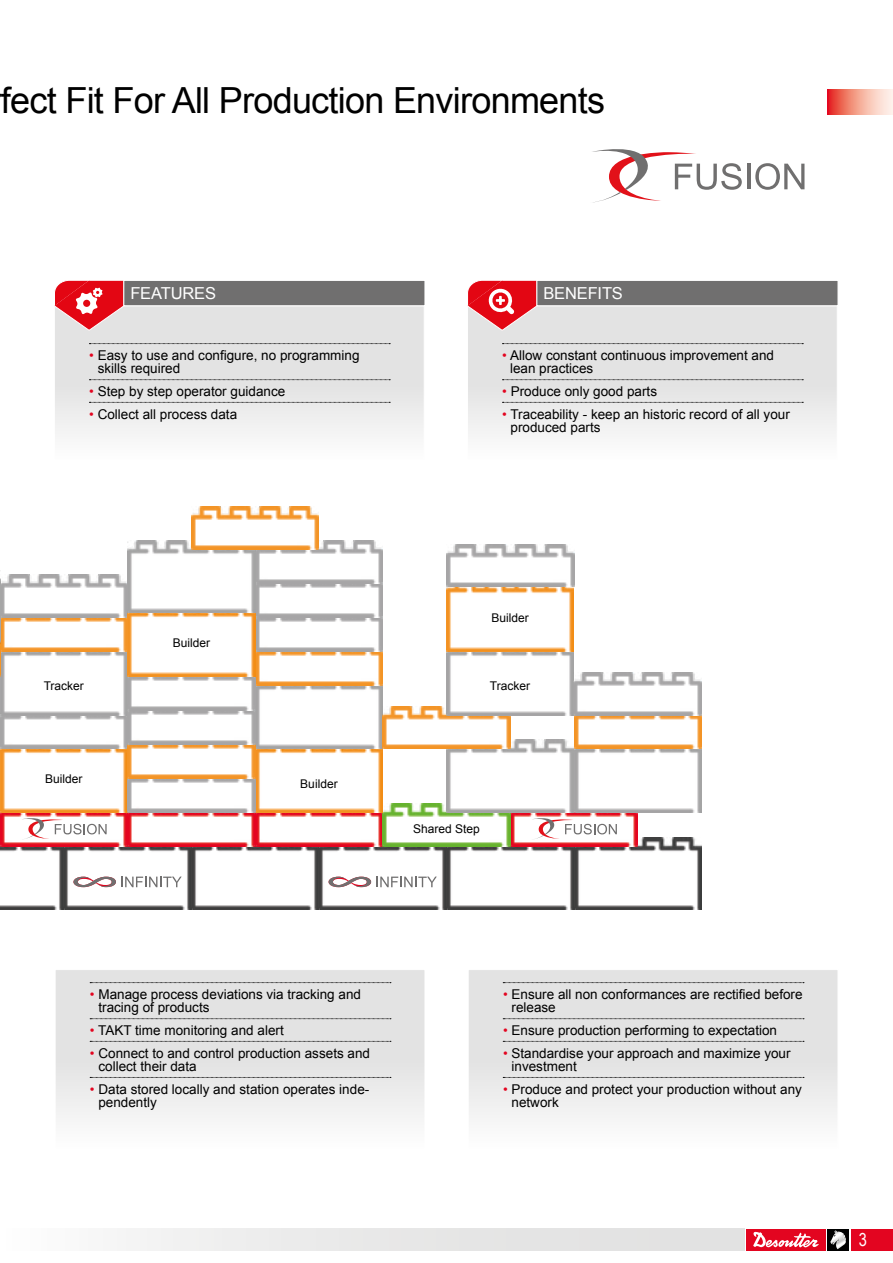
<style>
.page{position:relative;width:893px;height:1263px;background:#fff}
.page>*{position:absolute;margin:0;border:0;box-sizing:border-box;transform-origin:0 0}
.t1{font:36px "Arial";letter-spacing:-.02em;color:#000}
.t2{font:18px "Arial Narrow";color:#fff}
.t3{font:16.5px "Arial";letter-spacing:-.01em;color:#fff}
.t4{font:13.5px/13.5px "Arial";color:#000}
.t5{font:12px "Arial";color:#000}
.s1{color:#e30520}
</style>
<div class="page">
<svg style="left:827px;top:89px;width:66px;height:26px;background:#f39d90"></svg>
<div style="left:850px;top:1229px;width:43px;height:21px;background:#e30520"></div>
<div style="left:0;top:1229px;width:745px;height:21px;background:linear-gradient(to right,#f9f9f9,#ddd)"></div>
<div style="left:827px;top:1229px;width:22px;height:21px;background:#000"></div>
<div style="left:746px;top:1229px;width:80px;height:21px;background:#e30520"></div>
<svg style="left:753px;top:1231px;width:66px;height:16px"></svg>
<svg style="left:830px;top:1230px;width:16px;height:19px"></svg>
<div style="left:54px;top:305px;width:371px;height:155px;background:linear-gradient(to bottom,#dcdcdc,#f6f6f6);border:1px solid #fff"></div>
<div style="left:55px;top:969px;width:370px;height:180px;background:linear-gradient(to bottom,#dbdbdb,#f6f6f6);border:1px solid #fff"></div>
<svg style="left:54px;top:280px;width:71px;height:51px;background:#e7646b"></svg>
<div style="left:467px;top:305px;width:371px;height:155px;background:linear-gradient(to bottom,#dcdcdc,#f6f6f6);border:1px solid #fff"></div>
<div style="left:468px;top:969px;width:370px;height:180px;background:linear-gradient(to bottom,#dbdbdb,#f6f6f6);border:1px solid #fff"></div>
<svg style="left:467px;top:280px;width:71px;height:51px;background:#e76068"></svg>
<img style="left:0;top:837px;width:702px;height:73px">
<img style="left:0;top:803px;width:638px;height:43px">
<img style="left:0;top:749px;width:128px;height:63px">
<img style="left:255px;top:749px;width:128px;height:63px">
<img style="left:1px;top:715px;width:127px;height:34px">
<img style="left:446px;top:740px;width:256px;height:72px">
<img style="left:255px;top:685px;width:128px;height:64px">
<img style="left:0;top:651px;width:128px;height:64px">
<img style="left:0;top:736px;width:1px;height:42px">
<img style="left:383px;top:706px;width:127px;height:43px">
<img style="left:574px;top:706px;width:128px;height:43px">
<img style="left:1px;top:617px;width:127px;height:34px">
<img style="left:255px;top:651px;width:128px;height:34px">
<img style="left:0;top:702px;width:1px;height:42px">
<img style="left:1px;top:575px;width:127px;height:42px">
<img style="left:255px;top:617px;width:128px;height:34px">
<img style="left:255px;top:583px;width:128px;height:34px">
<img style="left:255px;top:540px;width:128px;height:43px">
<img style="left:128px;top:778px;width:127px;height:34px">
<img style="left:446px;top:651px;width:128px;height:64px">
<img style="left:446px;top:587px;width:128px;height:64px">
<svg style="left:73px;top:876px;width:109px;height:11px"></svg>
<svg style="left:329px;top:876px;width:108px;height:11px"></svg>
<svg style="left:531px;top:818px;width:86px;height:22px"></svg>
<svg style="left:21px;top:818px;width:86px;height:22px"></svg>
<img style="left:128px;top:744px;width:127px;height:34px">
<img style="left:128px;top:710px;width:127px;height:34px">
<img style="left:128px;top:676px;width:127px;height:34px">
<img style="left:574px;top:672px;width:127px;height:43px">
<img style="left:446px;top:544px;width:128px;height:43px">
<img style="left:128px;top:613px;width:127px;height:63px">
<img style="left:0;top:643px;width:1px;height:34px">
<img style="left:0;top:570px;width:1px;height:73px">
<img style="left:128px;top:540px;width:127px;height:73px">
<img style="left:191px;top:506px;width:128px;height:43px">
<hr style="left:747px;top:164px;width:3px;height:25px;background:#706f6f">
<svg style="left:755px;top:163px;width:49px;height:27px"></svg>
<svg style="left:592px;top:149px;width:150px;height:54px"></svg>
<svg style="left:89px;top:343px;width:301px;height:1px"></svg>
<svg style="left:89px;top:379px;width:301px;height:1px"></svg>
<svg style="left:89px;top:402px;width:301px;height:1px"></svg>
<svg style="left:90px;top:982px;width:301px;height:1px"></svg>
<svg style="left:90px;top:1018px;width:301px;height:1px"></svg>
<svg style="left:90px;top:1041px;width:301px;height:1px"></svg>
<svg style="left:90px;top:1077px;width:301px;height:1px"></svg>
<svg style="left:502px;top:343px;width:301px;height:1px"></svg>
<svg style="left:502px;top:379px;width:301px;height:1px"></svg>
<svg style="left:502px;top:402px;width:301px;height:1px"></svg>
<svg style="left:503px;top:982px;width:301px;height:1px"></svg>
<svg style="left:503px;top:1018px;width:301px;height:1px"></svg>
<svg style="left:503px;top:1041px;width:301px;height:1px"></svg>
<svg style="left:503px;top:1077px;width:301px;height:1px"></svg>
<div style="left:123px;top:280px;width:302px;height:26px;background:#706f6f;border:1px solid #fff"></div>
<div style="left:536px;top:280px;width:302px;height:26px;background:#706f6f;border:1px solid #fff"></div>
<h1 class="t1" style="left:1px;top:77px;width:606px">fect Fit For All Production Environments</h1>
<p class="t3" style="left:130px;top:282px;width:87px">FEATURES</p>
<p class="t3" style="left:543px;top:282px;width:81px">BENEFITS</p>
<p class="t4" style="left:98px;top:348px;width:263px;text-indent:-8px"><span class="s1">•</span> Easy to use and configure, no programming skills required</p>
<p class="t4" style="left:89px;top:385px;width:198px"><span class="s1">•</span> Step by step operator guidance</p>
<p class="t4" style="left:89px;top:407px;width:150px"><span class="s1">•</span> Collect all process data</p>
<p class="t4" style="left:510px;top:348px;width:266px;text-indent:-8px"><span class="s1">•</span> Allow constant continuous improvement and lean practices</p>
<p class="t4" style="left:502px;top:385px;width:156px"><span class="s1">•</span> Produce only good parts</p>
<p class="t4" style="left:510px;top:407px;width:281px;text-indent:-8px"><span class="s1">•</span> Traceability - keep an historic record of all your produced parts</p>
<p class="t5" style="left:173px;top:635px;width:39px">Builder</p>
<p class="t5" style="left:491px;top:610px;width:39px">Builder</p>
<p class="t5" style="left:44px;top:678px;width:42px">Tracker</p>
<p class="t5" style="left:490px;top:678px;width:42px">Tracker</p>
<p class="t5" style="left:45px;top:770px;width:39px">Builder</p>
<p class="t5" style="left:300px;top:776px;width:39px">Builder</p>
<p class="t5" style="left:413px;top:821px;width:68px">Shared Step</p>
<p class="t4" style="left:98px;top:987px;width:264px;text-indent:-8px"><span class="s1">•</span> Manage process deviations via tracking and tracing of products</p>
<p class="t4" style="left:90px;top:1023px;width:195px"><span class="s1">•</span> TAKT time monitoring and alert</p>
<p class="t4" style="left:98px;top:1046px;width:273px;text-indent:-8px"><span class="s1">•</span> Connect to and control production assets and collect their data</p>
<p class="t4" style="left:98px;top:1082px;width:272px;text-indent:-8px"><span class="s1">•</span> Data stored locally and station operates inde&shy;pendently</p>
<p class="t4" style="left:511px;top:987px;width:293px;text-indent:-8px"><span class="s1">•</span> Ensure all non conformances are rectified before release</p>
<p class="t4" style="left:503px;top:1023px;width:276px"><span class="s1">•</span> Ensure production performing to expectation</p>
<p class="t4" style="left:511px;top:1046px;width:281px;text-indent:-8px"><span class="s1">•</span> Standardise your approach and maximize your investment</p>
<p class="t4" style="left:511px;top:1082px;width:292px;text-indent:-8px"><span class="s1">•</span> Produce and protect your production without any network</p>
<h2 class="t2" style="left:859px;top:1227px;width:10px">3</h2>
</div>
